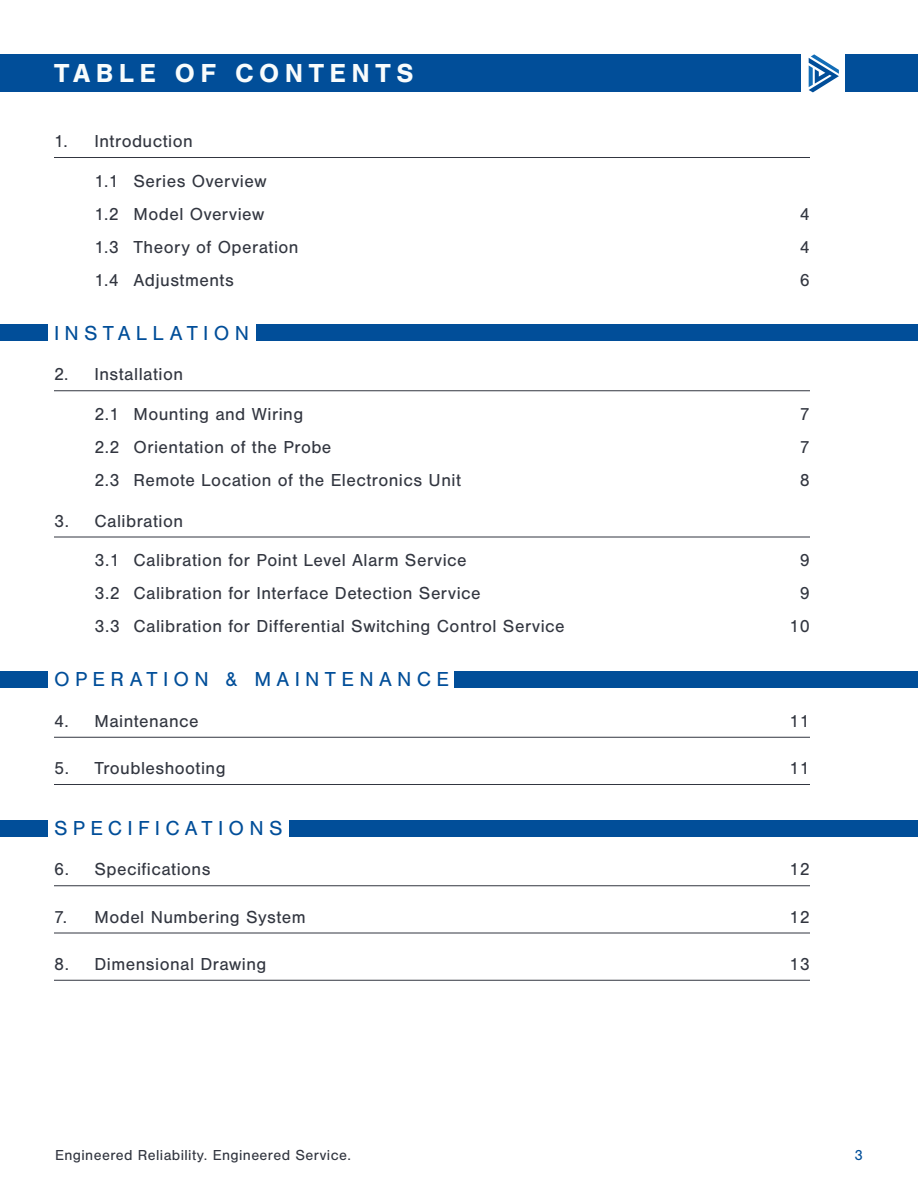
<style>
.page{position:relative;width:918px;height:1188px;background:#fff}
.page>*{position:absolute;margin:0;border:0;box-sizing:border-box;transform-origin:0 0}
.t1{font:700 27px "Nimbus San";letter-spacing:.2em;color:#f9fcfc}
.ToC_Level_1{font:21px "Nimbus San";letter-spacing:.25em;color:#014e99}
.ToC_Section___Level{font:18px "Nimbus San";letter-spacing:.025em;color:#323640}
.ToC_Chapter___Level{font:18px "Nimbus San";letter-spacing:.025em;color:#323640}
.t2{font:15px "Nimbus San";letter-spacing:.025em;color:#323640}
.t3{font:15px "Nimbus San";color:#014e99}
</style>
<div class="page">
<div style="left:0;top:54px;width:918px;height:38px;background:#014e99"></div>
<div style="left:801px;top:43px;width:43px;height:56px;background:#fff"></div>
<svg style="left:809px;top:54px;width:30px;height:38px"></svg>
<div style="left:0;top:820px;width:918px;height:16px;background:#014e99"></div>
<div style="left:0;top:672px;width:918px;height:16px;background:#014e99"></div>
<div style="left:0;top:325px;width:918px;height:16px;background:#014e99"></div>
<div style="left:48px;top:324px;width:208px;height:18px;background:#fff"></div>
<div style="left:48px;top:671px;width:406px;height:18px;background:#fff"></div>
<div style="left:48px;top:819px;width:240px;height:17px;background:#fff"></div>
<hr style="left:54px;top:157px;width:756px;height:1px;background:#323640">
<hr style="left:54px;top:390px;width:756px;height:1px;background:#323640">
<hr style="left:54px;top:537px;width:756px;height:1px;background:#323640">
<hr style="left:54px;top:737px;width:756px;height:1px;background:#323640">
<hr style="left:54px;top:784px;width:756px;height:1px;background:#323640">
<hr style="left:54px;top:885px;width:756px;height:1px;background:#323640">
<hr style="left:54px;top:933px;width:756px;height:1px;background:#323640">
<hr style="left:54px;top:980px;width:756px;height:1px;background:#323640">
<p class="t1" style="left:54px;top:58px;width:361px">TABLE OF CONTENTS</p>
<p class="ToC_Chapter___Level" style="left:54px;top:131px;width:140px">1. Introduction</p>
<p class="ToC_Section___Level" style="left:94px;top:171px;width:173px">1.1 Series Overview</p>
<p class="ToC_Section___Level" style="left:94px;top:204px;width:171px">1.2 Model Overview</p>
<p class="ToC_Section___Level" style="left:800px;top:204px;width:12px">4</p>
<p class="ToC_Section___Level" style="left:94px;top:237px;width:206px">1.3 Theory of Operation</p>
<p class="ToC_Section___Level" style="left:800px;top:237px;width:12px">4</p>
<p class="ToC_Section___Level" style="left:94px;top:270px;width:141px">1.4 Adjustments</p>
<p class="ToC_Section___Level" style="left:800px;top:270px;width:12px">6</p>
<p class="ToC_Level_1" style="left:54px;top:321px;width:197px">INSTALLATION</p>
<p class="ToC_Chapter___Level" style="left:54px;top:364px;width:131px">2. Installation</p>
<p class="ToC_Section___Level" style="left:94px;top:404px;width:210px">2.1 Mounting and Wiring</p>
<p class="ToC_Section___Level" style="left:800px;top:404px;width:12px">7</p>
<p class="ToC_Section___Level" style="left:94px;top:437px;width:239px">2.2 Orientation of the Probe</p>
<p class="ToC_Section___Level" style="left:800px;top:437px;width:12px">7</p>
<p class="ToC_Section___Level" style="left:94px;top:470px;width:368px">2.3 Remote Location of the Electronics Unit</p>
<p class="ToC_Section___Level" style="left:800px;top:470px;width:12px">8</p>
<p class="ToC_Chapter___Level" style="left:54px;top:511px;width:131px">3. Calibration</p>
<p class="ToC_Section___Level" style="left:94px;top:550px;width:374px">3.1 Calibration for Point Level Alarm Service</p>
<p class="ToC_Section___Level" style="left:800px;top:550px;width:12px">9</p>
<p class="ToC_Section___Level" style="left:94px;top:583px;width:388px">3.2 Calibration for Interface Detection Service</p>
<p class="ToC_Section___Level" style="left:800px;top:583px;width:12px">9</p>
<p class="ToC_Section___Level" style="left:94px;top:616px;width:472px">3.3 Calibration for Differential Switching Control Service</p>
<p class="ToC_Section___Level" style="left:789px;top:616px;width:22px">10</p>
<p class="ToC_Level_1" style="left:54px;top:668px;width:397px">OPERATION &amp; MAINTENANCE</p>
<p class="ToC_Chapter___Level" style="left:54px;top:711px;width:146px">4. Maintenance</p>
<p class="ToC_Chapter___Level" style="left:789px;top:711px;width:22px">11</p>
<p class="ToC_Chapter___Level" style="left:54px;top:758px;width:173px">5. Troubleshooting</p>
<p class="ToC_Chapter___Level" style="left:789px;top:758px;width:22px">11</p>
<p class="ToC_Level_1" style="left:54px;top:816px;width:230px">SPECIFICATIONS</p>
<p class="ToC_Chapter___Level" style="left:54px;top:859px;width:158px">6. Specifications</p>
<p class="ToC_Chapter___Level" style="left:789px;top:859px;width:22px">12</p>
<p class="ToC_Chapter___Level" style="left:54px;top:907px;width:253px">7. Model Numbering System</p>
<p class="ToC_Chapter___Level" style="left:789px;top:907px;width:22px">12</p>
<p class="ToC_Chapter___Level" style="left:54px;top:954px;width:214px">8. Dimensional Drawing</p>
<p class="ToC_Chapter___Level" style="left:789px;top:954px;width:22px">13</p>
<p class="t2" style="left:55px;top:1147px;width:297px">Engineered Reliability. Engineered Service.</p>
<p class="t3" style="left:854px;top:1147px;width:10px">3</p>
</div>
